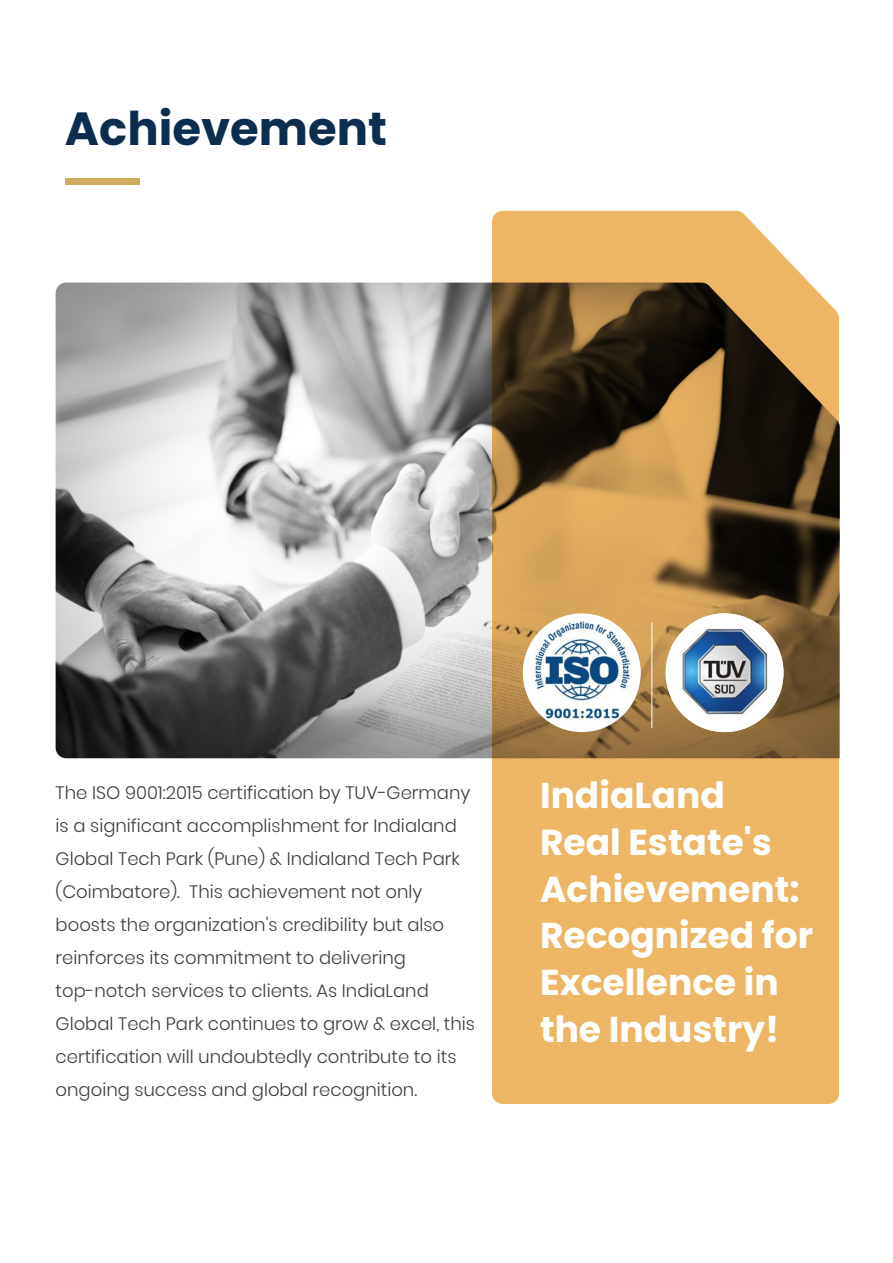
<style>
.page{position:relative;width:893px;height:1263px;background:#fff}
.page>*{position:absolute;margin:0;border:0;box-sizing:border-box;transform-origin:0 0}
.t1{font:700 46.5px "Poppins";color:#0d2d4e}
.t2{font:700 36px/46.8px "Poppins";color:#fff}
.t3{font:300 18px/33px "Poppins";color:#3e3e3f}
</style>
<div class="page">
<img style="left:56px;top:283px;width:784px;height:475px">
<svg style="left:492px;top:211px;width:347px;height:893px;background:#b68c4f"></svg>
<img style="left:523px;top:613px;width:118px;height:119px;border-radius:59px">
<img style="left:671px;top:613px;width:112px;height:119px">
<hr style="left:651px;top:622px;width:1px;height:106px;background:#fff">
<div style="left:65px;top:178px;width:74px;height:7px;background:#d0aa60"></div>
<h1 class="t1" style="left:65px;top:101px;width:323px">Achievement</h1>
<p class="t3" style="left:56px;top:776px;width:421px">The ISO 9001:2015 certification by TUV-Germany is a significant accomplishment for Indialand Global Tech Park (Pune) &amp; Indialand Tech Park (Coimbatore). This achievement not only boosts the organization's credibility but also reinforces its commitment to delivering top-notch services to clients. As IndiaLand Global Tech Park continues to grow &amp; excel, this certification will undoubtedly contribute to its ongoing success and global recognition.</p>
<h2 class="t2" style="left:540px;top:772px;width:275px">IndiaLand<br>Real Estate's<br>Achievement:<br>Recognized for<br>Excellence in the Industry!</h2>
</div>
